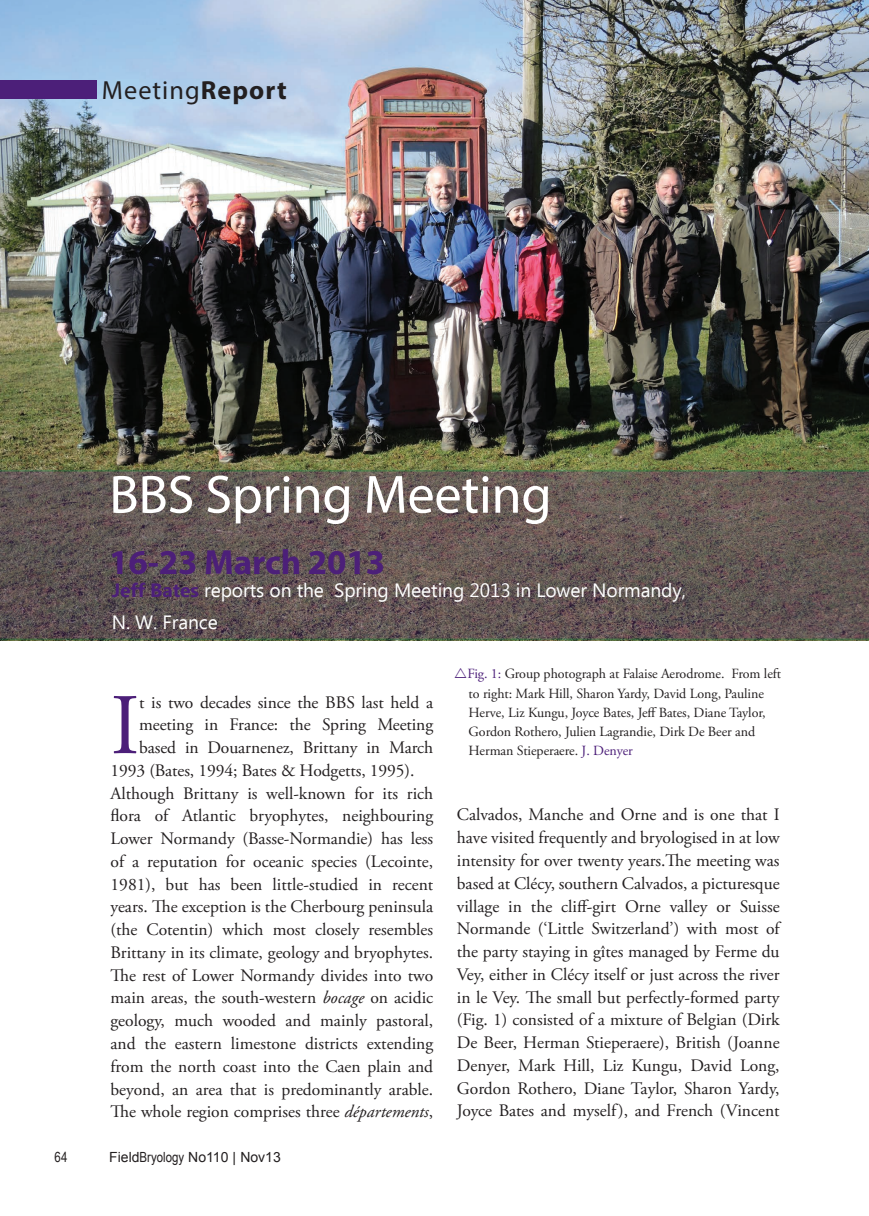
<style>
.page{position:relative;width:869px;height:1216px;background:#fff}
.page>*{position:absolute;margin:0;border:0;box-sizing:border-box;transform-origin:0 0}
.Article_Text_Drop_Ca{font:86.1px "Adobe Garamond Pro";color:#4c1f79}
.Article_Main_Title{font:54.25px "Myriad Pro";letter-spacing:-.005em;color:#fff}
.Article_Main_Title-2{font:700 35px "Myriad Pro";letter-spacing:-.005em;color:#4c1f79}
.t1{font:26.25px "Myriad Pro";letter-spacing:.04em;color:#231f20}
.Article_Intro{font:19.25px "Ebrima";letter-spacing:-.005em;color:#fff}
.Article_Text_Drop_Ca-2{font:17.5px/22.8px "Adobe Garamond Pro";letter-spacing:-.005em;color:#231f20;text-align:justify}
.Figure_Legend{font:14px/19.2px "Adobe Garamond Pro";letter-spacing:-.005em;color:#231f20}
.t2{font:14px "Arial";color:#231f20}
.t3{font:14px "Arial Narrow";color:#231f20}
.s1{font-weight:700}
.s2{font-weight:700;color:#4c1f79}
.s3{font-style:italic}
.s4{font-family:"Arial Narrow"}
.s5{color:#4c1f79}
</style>
<div class="page">
<img style="left:0;top:0;width:868px;height:470px">
<svg style="left:0;top:470px;width:868px;height:170px;background:#635754"></svg>
<div style="left:0;top:81px;width:97px;height:18px;background:#4c1f79"></div>
<p class="t1" style="left:102px;top:74px;width:186px">Meeting<span class="s1">Report</span></p>
<p class="Article_Main_Title" style="left:109px;top:461px;width:444px">BBS Spring Meeting</p>
<p class="Article_Main_Title-2" style="left:109px;top:539px;width:277px">16-23 March 2013</p>
<p class="Article_Intro" style="left:112px;top:576px;width:575px"><span class="s2">Jeff Bates</span> reports on the Spring Meeting 2013 in Lower Normandy,</p>
<p class="Article_Intro" style="left:112px;top:608px;width:107px">N. W. France</p>
<p class="Article_Text_Drop_Ca" style="left:110px;top:674px;width:31px">I</p>
<p class="Article_Text_Drop_Ca-2" style="left:139px;top:691px;width:295px">t is two decades since the BBS last held a</p>
<p class="Article_Text_Drop_Ca-2" style="left:139px;top:714px;width:295px">meeting in France: the Spring Meeting</p>
<p class="Article_Text_Drop_Ca-2" style="left:139px;top:736px;width:295px">based in Douarnenez, Brittany in March</p>
<p class="Article_Text_Drop_Ca-2" style="left:110px;top:759px;width:305px">1993 (Bates, 1994; Bates &amp; Hodgetts, 1995).</p>
<p class="Article_Text_Drop_Ca-2" style="left:110px;top:782px;width:324px">Although Brittany is well-known for its rich flora of Atlantic bryophytes, neighbouring Lower Normandy (Basse-Normandie) has less of a reputation for oceanic species (Lecointe, 1981), but has been little-studied in recent years. The exception is the Cherbourg peninsula (the Cotentin) which most closely resembles Brittany in its climate, geology and bryophytes.<br>The rest of Lower Normandy divides into two main areas, the south-western <span class="s3">bocage</span> on acidic geology, much wooded and mainly pastoral, and the eastern limestone districts extending from the north coast into the Caen plain and beyond, an area that is predominantly arable.<br>The whole region comprises three <span class="s3">départements</span>,</p>
<p class="t3" style="left:55px;top:1146px;width:14px">64</p>
<p class="t2" style="left:109px;top:1147px;width:173px">Field<span class="s4">Bryology</span> No110 | Nov13</p>
<p class="Figure_Legend" style="left:467px;top:664px;width:315px"><span class="s5">Fig. 1:</span> Group photograph at Falaise Aerodrome. From left to right: Mark Hill, Sharon Yardy, David Long, Pauline Herve, Liz Kungu, Joyce Bates, Jeff Bates, Diane Taylor, Gordon Rothero, Julien Lagrandie, Dirk De Beer and Herman Stieperaere. <span class="s5">J. Denyer</span></p>
<p class="Article_Text_Drop_Ca-2" style="left:456px;top:804px;width:324px">Calvados, Manche and Orne and is one that I have visited frequently and bryologised in at low intensity for over twenty years.The meeting was based at Clécy, southern Calvados, a picturesque village in the cliff-girt Orne valley or Suisse Normande (‘Little Switzerland’) with most of the party staying in gîtes managed by Ferme du Vey, either in Clécy itself or just across the river in le Vey. The small but perfectly-formed party (Fig. 1) consisted of a mixture of Belgian (Dirk De Beer, Herman Stieperaere), British (Joanne Denyer, Mark Hill, Liz Kungu, David Long, Gordon Rothero, Diane Taylor, Sharon Yardy, Joyce Bates and myself), and French (Vincent</p>
</div>
